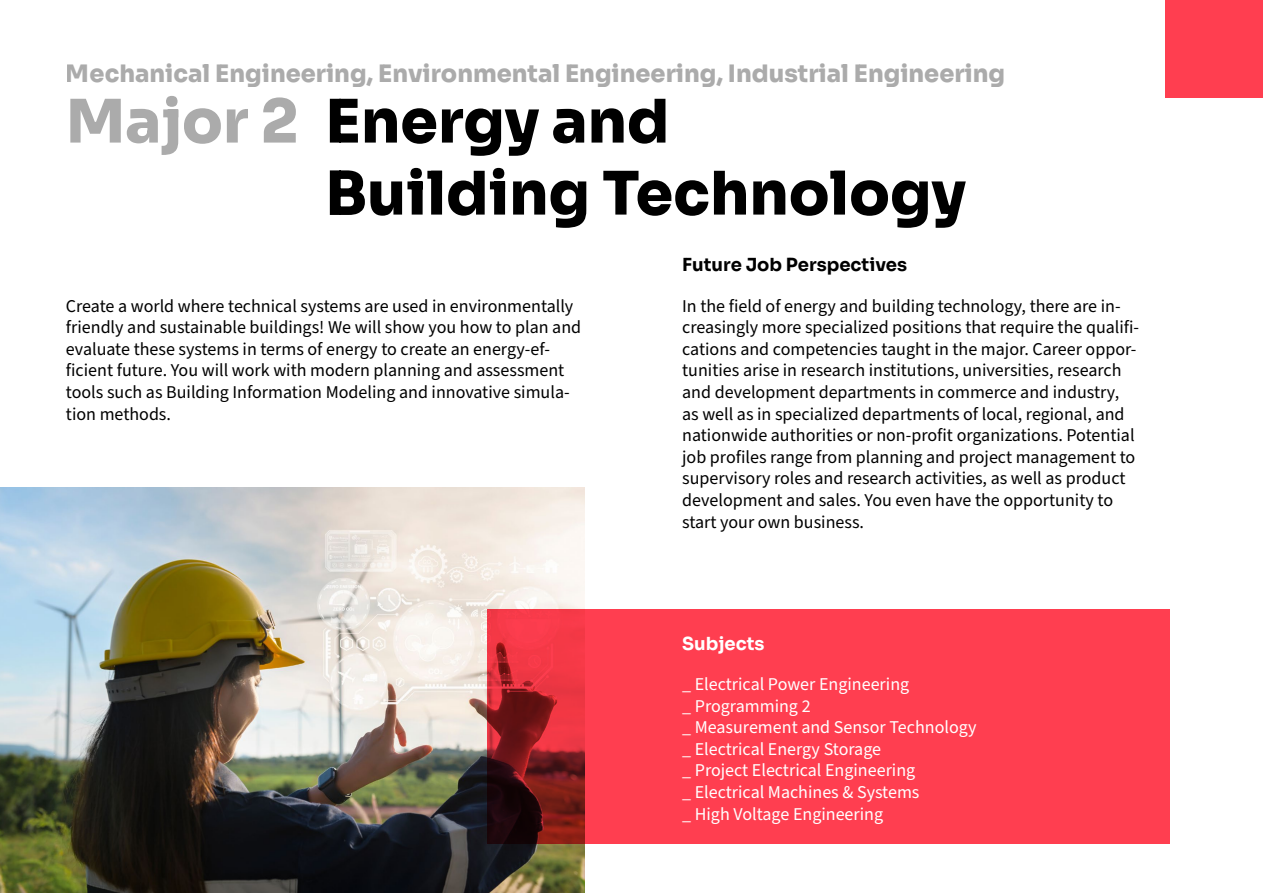
<style>
.page{position:relative;width:1263px;height:893px;background:#fff}
.page>*{position:absolute;margin:0;border:0;box-sizing:border-box;transform-origin:0 0}
.t1{font:800 60px/72px "Sora";color:#000}
.t2{font:800 24px "Sora";color:#ababab}
.t3{font:18px/21.6px "Source Sans Pro";color:#000}
.t4{font:18px/21.6px "Source Sans Pro";color:#fff}
.t5{font:700 18px "Sora";color:#000}
.t6{font:700 18px "Sora";color:#fff}
.s1{color:#ababab}
</style>
<div class="page">
<img style="left:0;top:487px;width:585px;height:406px">
<div style="left:487px;top:609px;width:682px;height:235px;background:#ff3e50"></div>
<div style="left:1165px;top:0;width:98px;height:97px;background:#ff3e50"></div>
<h2 class="t2" style="left:66px;top:53px;width:941px">Mechanical Engineering, Environmental Engineering, Industrial Engineering</h2>
<h1 class="t1" style="left:325px;top:80px;width:642px;text-indent:-259px"><span class="s1">Major 2</span> Energy and<br>Building Technology</h1>
<p class="t3" style="left:66px;top:295px;width:517px">Create a world where technical systems are used in environmentally friendly and sustainable buildings! We will show you how to plan and evaluate these systems in terms of energy to create an energy-ef&shy;ficient future. You will work with modern planning and assessment tools such as Building Information Modeling and innovative simula&shy;tion methods.</p>
<p class="t5" style="left:682px;top:249px;width:226px">Future Job Perspectives</p>
<p class="t3" style="left:682px;top:295px;width:458px">In the field of energy and building technology, there are in&shy;creasingly more specialized positions that require the qualifi&shy;cations and competencies taught in the major. Career oppor&shy;tunities arise in research institutions, universities, research and development departments in commerce and industry, as well as in specialized departments of local, regional, and nationwide authorities or non-profit organizations. Potential job profiles range from planning and project management to supervisory roles and research activities, as well as product development and sales. You even have the opportunity to start your own business.</p>
<p class="t6" style="left:682px;top:629px;width:84px">Subjects</p>
<p class="t4" style="left:682px;top:674px;width:296px">_ Electrical Power Engineering<br>_ Programming 2<br>_ Measurement and Sensor Technology _ Electrical Energy Storage<br>_ Project Electrical Engineering<br>_ Electrical Machines &amp; Systems<br>_ High Voltage Engineering</p>
</div>
